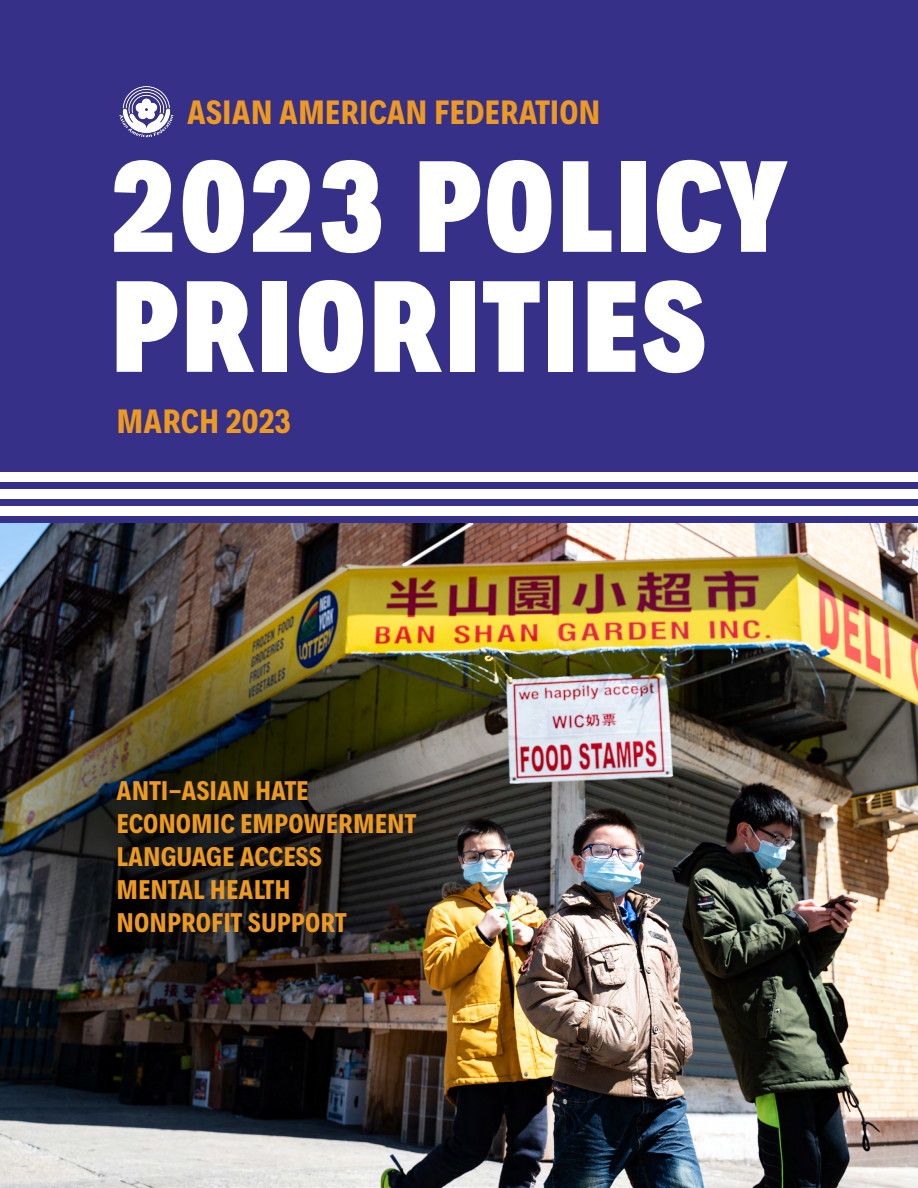
<style>
.page{position:relative;width:918px;height:1188px;background:#fff}
.page>*{position:absolute;margin:0;border:0;box-sizing:border-box;transform-origin:0 0}
.t1{font:900 115.5px/120px "Decalotype";color:#fff}
.t2{font:700 30px "Decalotype";color:#ed9a22}
.t3{font:700 24px/33px "Decalotype";color:#ed9a22}
</style>
<div class="page">
<img style="left:0;top:523px;width:918px;height:665px">
<div style="left:0;top:0;width:918px;height:466px;background:#373088"></div>
<img style="left:119px;top:86px;width:55px;height:52px">
<div style="left:0;top:466px;width:918px;height:6px;background:#373088"></div>
<div style="left:0;top:483px;width:918px;height:6px;background:#373088"></div>
<div style="left:0;top:500px;width:918px;height:6px;background:#373088"></div>
<div style="left:0;top:517px;width:918px;height:6px;background:#373088"></div>
<img style="left:22px;top:632px;width:421px;height:421px;border-radius:50%">
<p class="t2" style="left:187px;top:92px;width:415px">ASIAN AMERICAN FEDERATION</p>
<h1 class="t1" style="left:109px;top:144px;width:681px">2023 POLICY<br>PRIORITIES</h1>
<p class="t2" style="left:117px;top:401px;width:176px">MARCH 2023</p>
<p class="t3" style="left:117px;top:774px;width:301px">ANTI-ASIAN HATE<br>ECONOMIC EMPOWERMENT<br>LANGUAGE ACCESS<br>MENTAL HEALTH<br>NONPROFIT SUPPORT</p>
</div>
